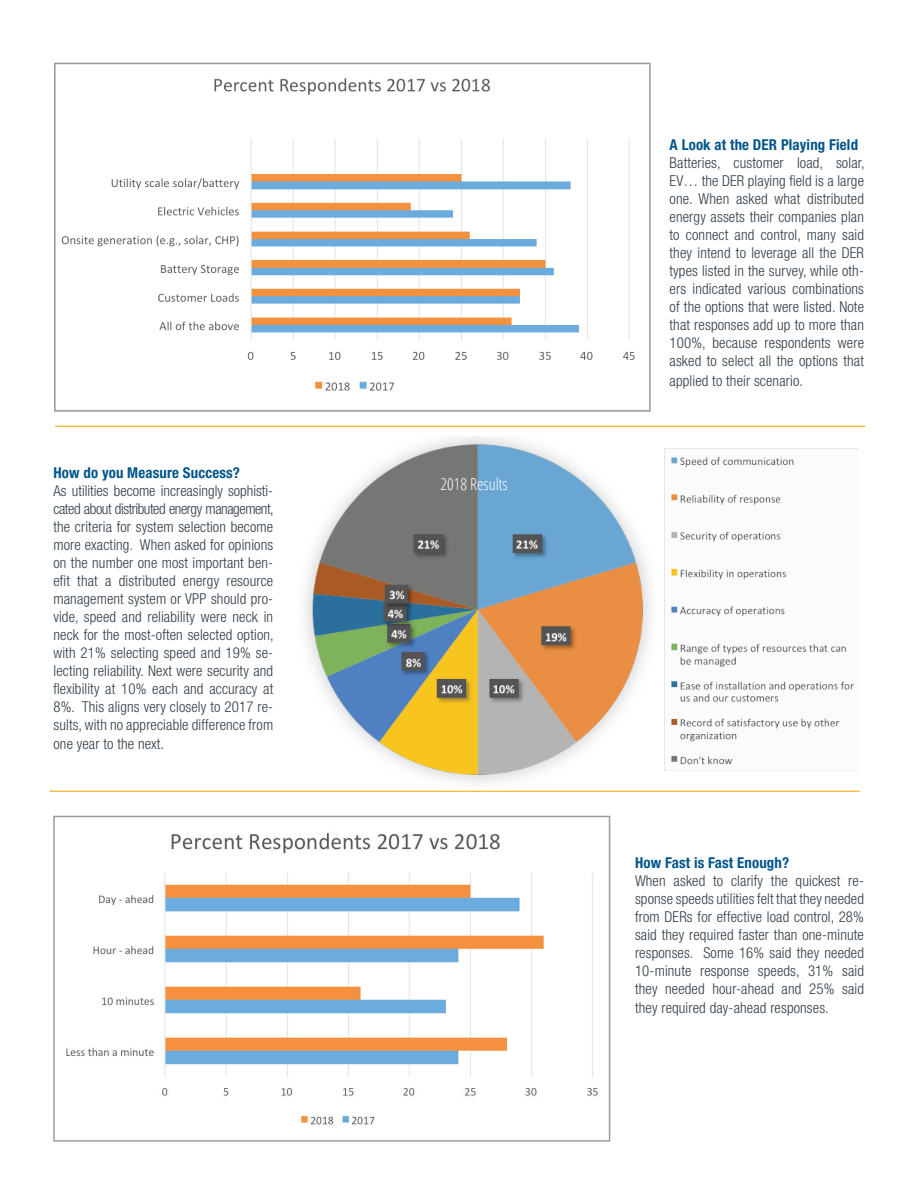
<style>
.page{position:relative;width:918px;height:1188px;background:#fff}
.page>*{position:absolute;margin:0;border:0;box-sizing:border-box;transform-origin:0 0}
.t1{font:300 condensed 16.5px "Open Sans";color:#fff}
.t2{font:300 condensed 15px/18px "Helvetica Neue";letter-spacing:.01em;color:#303d48;text-align:justify}
.t3{font:700 condensed 15px "Helvetica Neue";letter-spacing:.01em;color:#01558a}
</style>
<div class="page">
<hr style="left:55px;top:426px;width:810px;height:1px;background:#f4bd47">
<hr style="left:50px;top:791px;width:810px;height:1px;background:#f4bd47">
<img style="left:61px;top:78px;width:574px;height:313px">
<div style="left:54px;top:63px;width:597px;height:349px;border:2px solid #9b9c9f"></div>
<img style="left:305px;top:436px;width:553px;height:347px">
<img style="left:66px;top:833px;width:532px;height:292px">
<div style="left:53px;top:816px;width:557px;height:326px;border:2px solid #9b9c9f"></div>
<div style="left:250px;top:1121px;width:42px;height:15px;background:#fff"></div>
<p class="t3" style="left:53px;top:463px;width:188px">How do you Measure Success?</p>
<p class="t2" style="left:53px;top:481px;width:222px">As utilities become increasingly sophisti&shy;cated about distributed energy management, the criteria for system selection become more exacting. When asked for opinions on the number one most important ben&shy;efit that a distributed energy resource management system or VPP should pro&shy;vide, speed and reliability were neck in neck for the most-often selected option, with 21% selecting speed and 19% se&shy;lecting reliability. Next were security and flexibility at 10% each and accuracy at 8%. This aligns very closely to 2017 re&shy;sults, with no appreciable difference from</p>
<p class="t2" style="left:53px;top:735px;width:112px">one year to the next.</p>
<p class="t1" style="left:441px;top:473px;width:69px">2018 Results</p>
<p class="t3" style="left:670px;top:136px;width:190px">A Look at the DER Playing Field</p>
<p class="t2" style="left:670px;top:154px;width:196px">Batteries, customer load, solar, EV… the DER playing field is a large one. When asked what distributed energy assets their companies plan to connect and control, many said they intend to leverage all the DER types listed in the survey, while oth&shy;ers indicated various combinations of the options that were listed. Note that responses add up to more than 100%, because respondents were asked to select all the options that</p>
<p class="t2" style="left:670px;top:371px;width:135px">applied to their scenario.</p>
<p class="t3" style="left:635px;top:853px;width:156px">How Fast is Fast Enough?</p>
<p class="t2" style="left:635px;top:871px;width:230px">When asked to clarify the quickest re&shy;sponse speeds utilities felt that they needed from DERs for effective load control, 28% said they required faster than one-minute responses. Some 16% said they needed 10-minute response speeds, 31% said they needed hour-ahead and 25% said</p>
<p class="t2" style="left:635px;top:999px;width:195px">they required day-ahead responses.</p>
</div>
